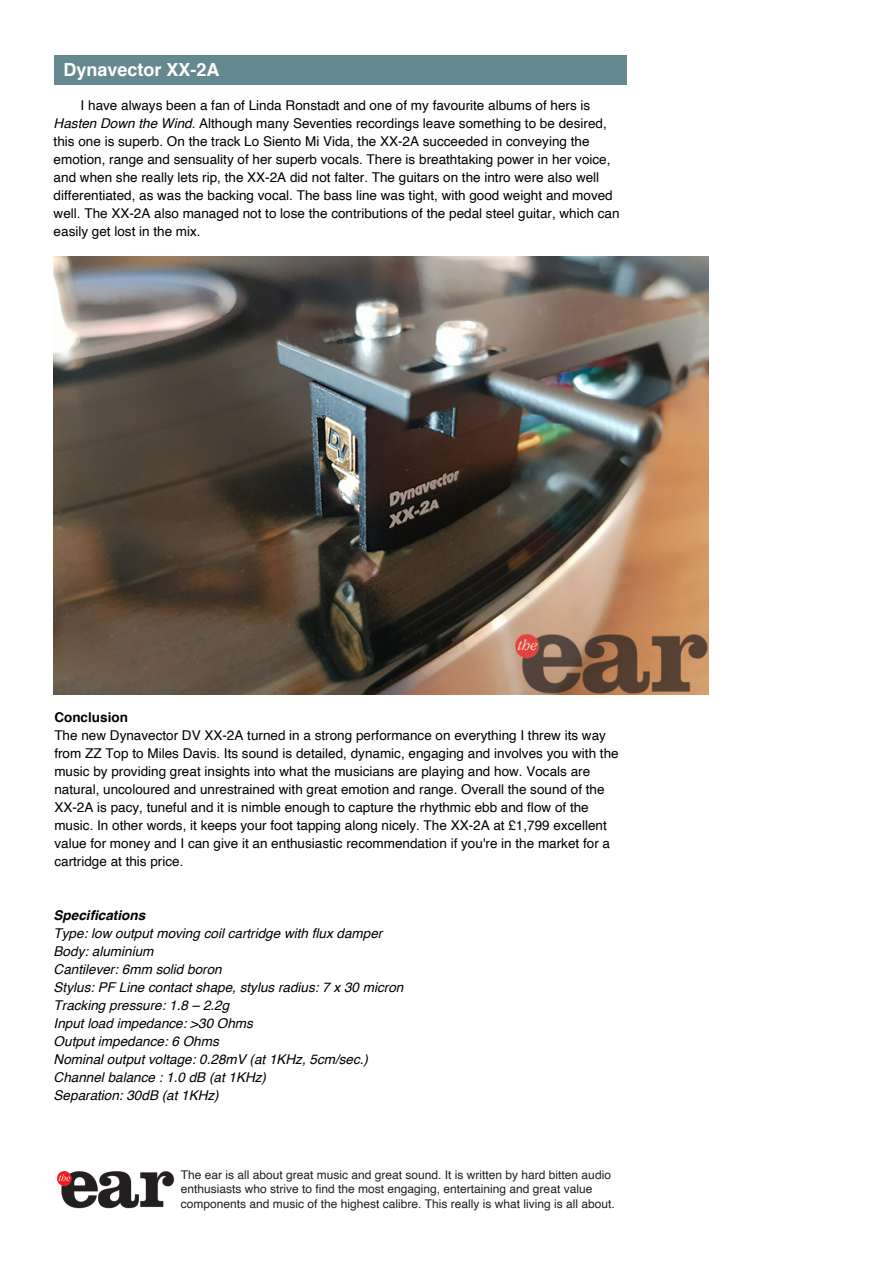
<style>
.page{position:relative;width:893px;height:1263px;background:#fff}
.page>*{position:absolute;margin:0;border:0;box-sizing:border-box;transform-origin:0 0}
.t1{font:700 18px "Helvetica";color:#fff}
.t2{font:13.5px/18px "Helvetica";color:#000}
.t3{font:italic 13.5px/18px "Helvetica";color:#000}
.t4{font:italic 700 13.5px "Helvetica";color:#000}
.t5{font:700 13.5px "Helvetica";color:#000}
.t6{font:12px/14.4px "Helvetica";color:#231f20}
.s1{font-style:italic}
</style>
<div class="page">
<div style="left:54px;top:55px;width:572px;height:30px;background:#648991"></div>
<img style="left:54px;top:257px;width:654px;height:437px">
<img style="left:56px;top:1171px;width:119px;height:38px">
<h1 class="t1" style="left:63px;top:63px;width:158px">Dynavector XX-2A</h1>
<p class="t2" style="left:54px;top:97px;width:567px;text-indent:27px">I have always been a fan of Linda Ronstadt and one of my favourite albums of hers is <span class="s1">Hasten Down the Wind</span>. Although many Seventies recordings leave something to be desired, this one is superb. On the track Lo Siento Mi Vida, the XX-2A succeeded in conveying the emotion, range and sensuality of her superb vocals. There is breathtaking power in her voice, and when she really lets rip, the XX-2A did not falter. The guitars on the intro were also well differentiated, as was the backing vocal. The bass line was tight, with good weight and moved well. The XX-2A also managed not to lose the contributions of the pedal steel guitar, which can easily get lost in the mix.</p>
<p class="t5" style="left:54px;top:711px;width:75px">Conclusion</p>
<p class="t2" style="left:54px;top:727px;width:566px">The new Dynavector DV XX-2A turned in a strong performance on everything I threw its way from ZZ Top to Miles Davis. Its sound is detailed, dynamic, engaging and involves you with the music by providing great insights into what the musicians are playing and how. Vocals are natural, uncoloured and unrestrained with great emotion and range. Overall the sound of the XX-2A is pacy, tuneful and it is nimble enough to capture the rhythmic ebb and flow of the music. In other words, it keeps your foot tapping along nicely. The XX-2A at £1,799 excellent value for money and I can give it an enthusiastic recommendation if you're in the market for a cartridge at this price.</p>
<p class="t4" style="left:54px;top:909px;width:93px">Specifications</p>
<p class="t3" style="left:54px;top:925px;width:351px">Type: low output moving coil cartridge with flux damper Body: aluminium<br>Cantilever: 6mm solid boron<br>Stylus: PF Line contact shape, stylus radius: 7 x 30 micron Tracking pressure: 1.8 – 2.2g<br>Input load impedance: &gt;30 Ohms<br>Output impedance: 6 Ohms<br>Nominal output voltage: 0.28mV (at 1KHz, 5cm/sec.)<br>Channel balance : 1.0 dB (at 1KHz)<br>Separation: 30dB (at 1KHz)</p>
<p class="t6" style="left:181px;top:1168px;width:436px">The ear is all about great music and great sound. It is written by hard bitten audio enthusiasts who strive to find the most engaging, entertaining and great value components and music of the highest calibre. This really is what living is all about.</p>
</div>
